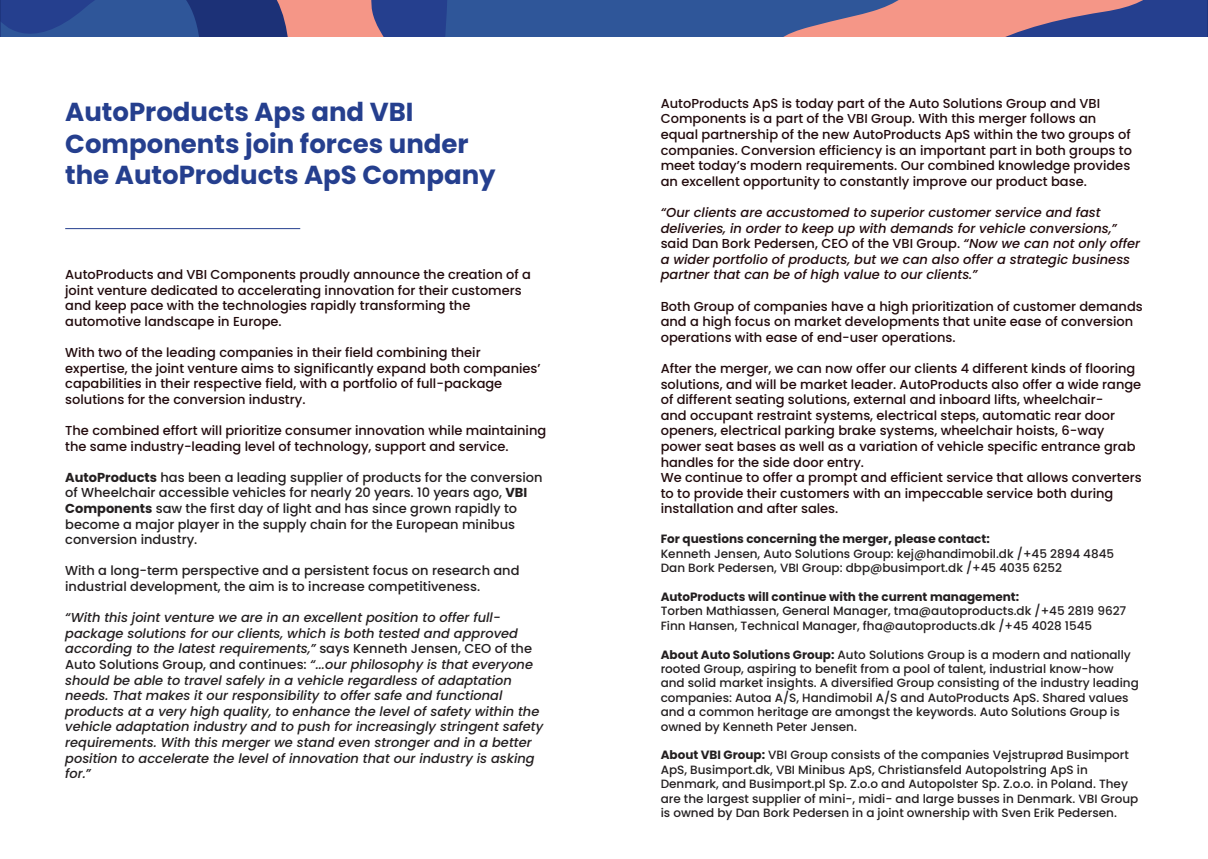
<style>
.page{position:relative;width:1208px;height:859px;background:#fff}
.page>*{position:absolute;margin:0;border:0;box-sizing:border-box;transform-origin:0 0}
.t1{font:700 26px/31.2px "Poppins";color:#253f8e}
.t2{font:500 13px/15.6px "Poppins";color:#220b0d}
.t3{font:italic 500 13px/15.6px "Poppins";color:#231f20}
.t4{font:500 13px/15.6px "Poppins";color:#231f20}
.t5{font:italic 500 13px/15.6px "Poppins";color:#220b0d}
.t6{font:500 12px/14.4px "Poppins";color:#231f20}
.t7{font:700 12px "Poppins";color:#231f20}
.s1{font-weight:700}
.s2{font-style:normal}
</style>
<div class="page">
<hr style="left:65px;top:228px;width:235px;height:1px;background:#253f8e">
<svg style="left:0;top:0;width:1208px;height:37px;background:#605f8f"></svg>
<p class="t1" style="left:65px;top:97px;width:432px">AutoProducts Aps and VBI<br>Components join forces under the AutoProducts ApS Company</p>
<p class="t2" style="left:65px;top:267px;width:467px">AutoProducts and VBI Components proudly announce the creation of a joint venture dedicated to accelerating innovation for their customers and keep pace with the technologies rapidly transforming the automotive landscape in Europe.</p>
<p class="t2" style="left:65px;top:345px;width:477px">With two of the leading companies in their field combining their expertise, the joint venture aims to significantly expand both companies’ capabilities in their respective field, with a portfolio of full-package solutions for the conversion industry.</p>
<p class="t2" style="left:65px;top:423px;width:482px">The combined effort will prioritize consumer innovation while maintaining the same industry-leading level of technology, support and service.</p>
<p class="t4" style="left:65px;top:469px;width:479px"><span class="s1">AutoProducts</span> has been a leading supplier of products for the conversion of Wheelchair accessible vehicles for nearly 20 years. 10 years ago, <span class="s1">VBI Components</span> saw the first day of light and has since grown rapidly to become a major player in the supply chain for the European minibus conversion industry.</p>
<p class="t4" style="left:65px;top:563px;width:456px">With a long-term perspective and a persistent focus on research and industrial development, the aim is to increase competitiveness.</p>
<p class="t3" style="left:65px;top:610px;width:479px">“With this joint venture we are in an excellent position to offer full&shy;package solutions for our clients, which is both tested and approved according to the latest requirements,” <span class="s2">says Kenneth Jensen, CEO of the Auto Solutions Group, and continues:</span> “...our philosophy is that everyone should be able to travel safely in a vehicle regardless of adaptation needs. That makes it our responsibility to offer safe and functional products at a very high quality, to enhance the level of safety within the vehicle adaptation industry and to push for increasingly stringent safety requirements. With this merger we stand even stronger and in a better position to accelerate the level of innovation that our industry is asking for.”</p>
<p class="t2" style="left:660px;top:95px;width:473px">AutoProducts ApS is today part of the Auto Solutions Group and VBI Components is a part of the VBI Group. With this merger follows an equal partnership of the new AutoProducts ApS within the two groups of companies. Conversion efficiency is an important part in both groups to meet today’s modern requirements. Our combined knowledge provides an excellent opportunity to constantly improve our product base.</p>
<p class="t5" style="left:660px;top:205px;width:481px">“Our clients are accustomed to superior customer service and fast deliveries, in order to keep up with demands for vehicle conversions,” <span class="s2">said Dan Bork Pedersen, CEO of the VBI Group.</span> “Now we can not only offer a wider portfolio of products, but we can also offer a strategic business partner that can be of high value to our clients.”</p>
<p class="t2" style="left:660px;top:298px;width:483px">Both Group of companies have a high prioritization of customer demands and a high focus on market developments that unite ease of conversion operations with ease of end-user operations.</p>
<p class="t2" style="left:660px;top:361px;width:482px">After the merger, we can now offer our clients 4 different kinds of flooring solutions, and will be market leader. AutoProducts also offer a wide range of different seating solutions, external and inboard lifts, wheelchair-<br>and occupant restraint systems, electrical steps, automatic rear door openers, electrical parking brake systems, wheelchair hoists, 6-way power seat bases as well as a variation of vehicle specific entrance grab handles for the side door entry.</p>
<p class="t2" style="left:660px;top:470px;width:482px">We continue to offer a prompt and efficient service that allows converters to to provide their customers with an impeccable service both during installation and after sales.</p>
<p class="t7" style="left:660px;top:532px;width:331px">For questions concerning the merger, please contact:</p>
<p class="t6" style="left:660px;top:546px;width:455px">Kenneth Jensen, Auto Solutions Group: kej@handimobil.dk /+45 2894 4845</p>
<p class="t6" style="left:660px;top:561px;width:403px">Dan Bork Pedersen, VBI Group: dbp@busimport.dk /+45 4035 6252</p>
<p class="t7" style="left:660px;top:590px;width:360px">AutoProducts will continue with the current management:</p>
<p class="t6" style="left:660px;top:604px;width:467px">Torben Mathiassen, General Manager, tma@autoproducts.dk /+45 2819 9627</p>
<p class="t6" style="left:660px;top:618px;width:433px">Finn Hansen, Technical Manager, fha@autoproducts.dk /+45 4028 1545</p>
<p class="t6" style="left:660px;top:647px;width:479px"><span class="s1">About Auto Solutions Group:</span> Auto Solutions Group is a modern and nationally rooted Group, aspiring to benefit from a pool of talent, industrial know-how and solid market insights. A diversified Group consisting of the industry leading companies: Autoa A/S, Handimobil A/S and AutoProducts ApS. Shared values and a common heritage are amongst the keywords. Auto Solutions Group is owned by Kenneth Peter Jensen.</p>
<p class="t6" style="left:660px;top:748px;width:479px"><span class="s1">About VBI Group:</span> VBI Group consists of the companies Vejstruprød Busimport ApS, Busimport.dk, VBI Minibus ApS, Christiansfeld Autopolstring ApS in Denmark, and Busimport.pl Sp. Z.o.o and Autopolster Sp. Z.o.o. in Poland. They are the largest supplier of mini-, midi- and large busses in Denmark. VBI Group is owned by Dan Bork Pedersen in a joint ownership with Sven Erik Pedersen.</p>
</div>
